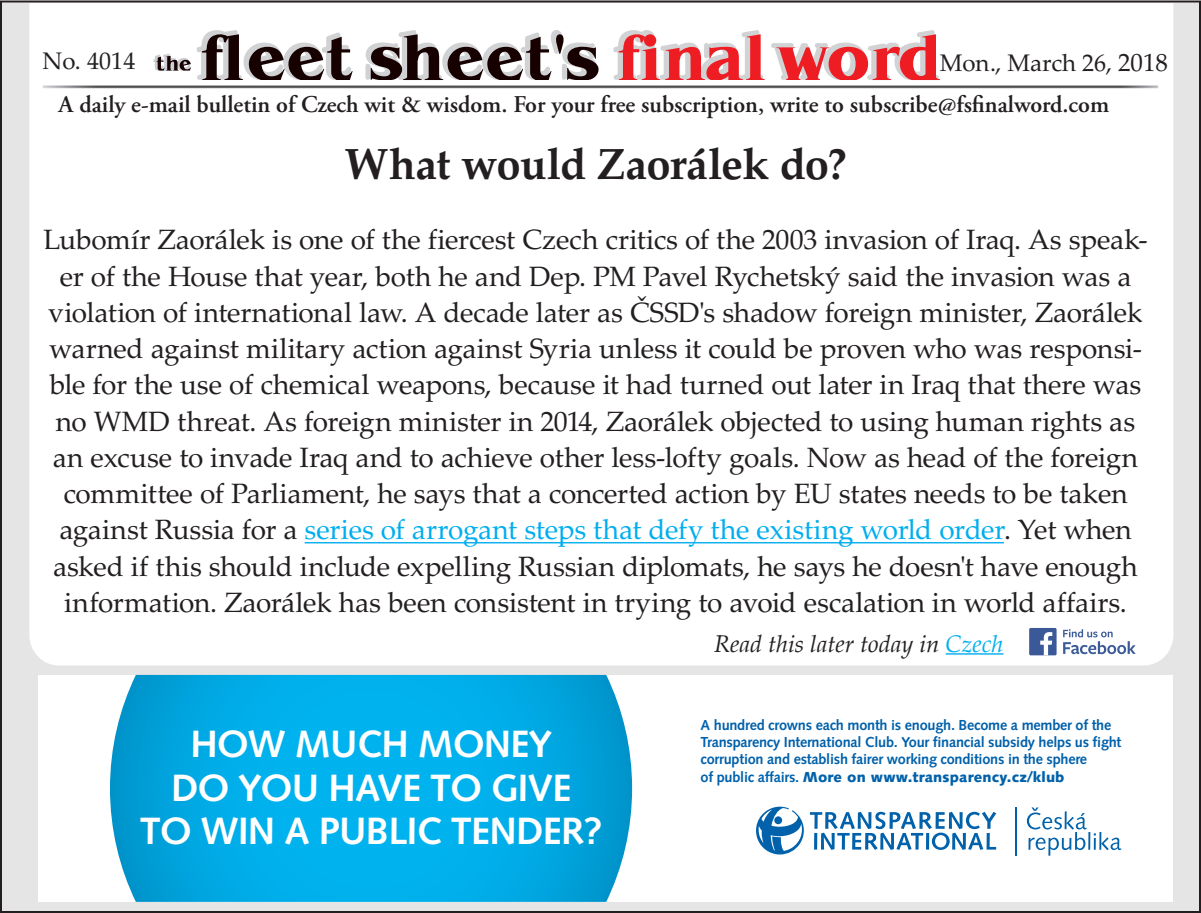
<style>
.page{position:relative;width:1201px;height:913px;background:#fff}
.page>*{position:absolute;margin:0;border:0;box-sizing:border-box;transform-origin:0 0}
.t1{font:700 43.6px "Palatino LTCE";letter-spacing:-.015em;color:#231f20}
.t2{font:700 38px/43.6px "Syntax CE";letter-spacing:-.02em;color:#fff;text-align:center}
.t3{font:28px/36.2px "Palatino LTCE";letter-spacing:-.01em;color:#231f20;text-align:center}
.t4{font:600 24px "Adobe Garamond Pro";color:#231f20}
.t5{font:italic 24px "Palatino";color:#231f20}
.t6{font:24px "Palatino LTCE";color:#231f20}
.t7{font:700 14.4px/17.4px "Syntax CE";letter-spacing:-.015em;color:#0161aa}
.s1{font-size:25px}
.s2{color:#00aeef}
.s3{font-weight:900}
</style>
<div class="page">
<div style="left:1px;top:1px;width:1198px;height:910px;background:#e5e5e5"></div>
<div style="left:28px;top:1px;width:1146px;height:665px;background:#fff"></div>
<img style="left:40px;top:83px;width:1120px;height:7px">
<svg style="left:153px;top:30px;width:446px;height:50px;background:#aaa3a4"></svg>
<svg style="left:611px;top:30px;width:328px;height:50px;background:#eda0a3"></svg>
<hr style="left:945px;top:653px;width:58px;height:1px;background:#00aeef">
<svg style="left:1062px;top:629px;width:73px;height:25px;background:#c8d1e2"></svg>
<div style="left:1028px;top:627px;width:28px;height:28px;background:#3b5998;border-radius:2px"></div>
<svg style="left:1040px;top:632px;width:12px;height:23px"></svg>
<hr style="left:304px;top:542px;width:699px;height:1px;background:#00aeef">
<div style="left:38px;top:674px;width:1134px;height:227px;background:#fff"></div>
<svg style="left:110px;top:674px;width:522px;height:227px;background:#0daee6"></svg>
<svg style="left:756px;top:806px;width:47px;height:48px"></svg>
<hr style="left:1015px;top:807px;width:1px;height:48px;background:#0161aa">
<svg style="left:1026px;top:807px;width:95px;height:48px"></svg>
<svg style="left:809px;top:811px;width:187px;height:38px"></svg>
<p class="t6" style="left:42px;top:47px;width:94px">No. 4014</p>
<p class="t6" style="left:939px;top:49px;width:230px">Mon., March 26, <span class="s1">2018</span></p>
<p class="t4" style="left:59px;top:90px;width:1051px">A daily e-mail bulletin of Czech wit &amp; wisdom. For your free subscription, write to subscribe@fsfinalword.com</p>
<p class="t1" style="left:344px;top:138px;width:503px">What would Zaorálek do?</p>
<p class="t3" style="left:43px;top:222px;width:1105px">Lubomír Zaorálek is one of the fiercest Czech critics of the 2003 invasion of Iraq. As speak&shy;er of the House that year, both he and Dep. PM Pavel Rychetský said the invasion was a violation of international law. A decade later as ČSSD's shadow foreign minister, Zaorálek warned against military action against Syria unless it could be proven who was responsi&shy;ble for the use of chemical weapons, because it had turned out later in Iraq that there was no WMD threat. As foreign minister in 2014, Zaorálek objected to using human rights as an excuse to invade Iraq and to achieve other less-lofty goals. Now as head of the foreign committee of Parliament, he says that a concerted action by EU states needs to be taken against Russia for a <span class="s2">series of arrogant steps that defy the existing world order</span>. Yet when asked if this should include expelling Russian diplomats, he says he doesn't have enough information. Zaorálek has been consistent in trying to avoid escalation in world affairs.</p>
<p class="t5" style="left:714px;top:623px;width:291px">Read this later today in <span class="s2">Czech</span></p>
<p class="t2" style="left:140px;top:722px;width:464px">How mucH money<br>do you Have to give<br>to win a public tender?</p>
<p class="t7" style="left:700px;top:715px;width:422px">a hundred crowns each month is enough. become a member of the transparency international club. your financial subsidy helps us fight corruption and establish fairer working conditions in the sphere<br>of public affairs. <span class="s3">More on www.transparency.cz/klub</span></p>
</div>
